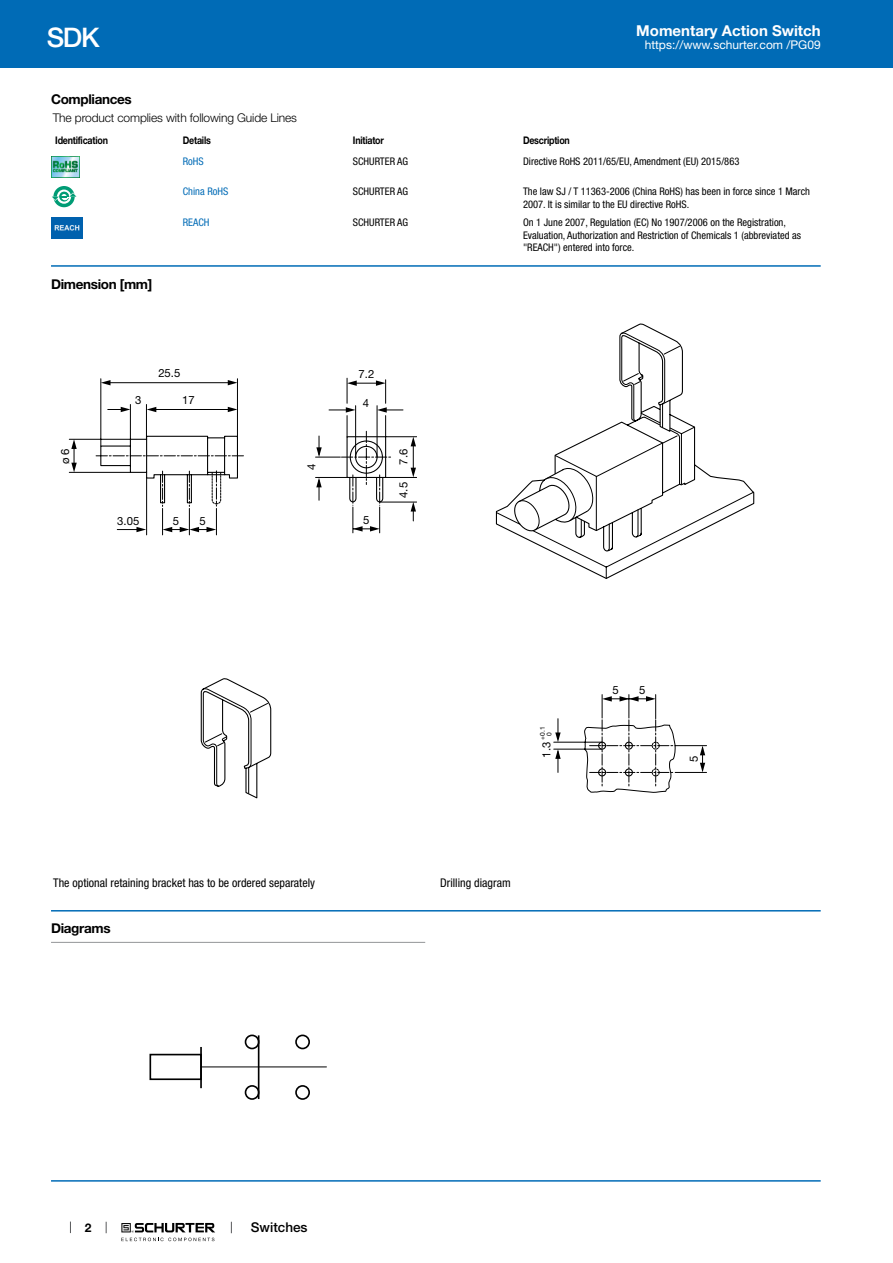
<style>
.page{position:relative;width:893px;height:1263px;background:#fff}
.page>*{position:absolute;margin:0;border:0;box-sizing:border-box;transform-origin:0 0}
.t1{font:500 27px "Helvetica Neue LT";color:#fff}
.t2{font:700 15px "Helvetica Neue LT";color:#fff}
.t3{font:700 13.5px "Helvetica Neue LT";letter-spacing:-.025em;color:#000}
.t4{font:500 13.5px "Helvetica Neue LT";color:#000}
.t5{font:condensed 12px "Helvetica Neue LT";color:#000}
.t6{font:300 12px "Helvetica Neue LT";letter-spacing:-.01em;color:#000}
.t7{font:12px "Helvetica Neue LT";color:#fff}
.t8{font:700 12px "Helvetica Neue LT";color:#000}
.t9{font:11.4px "Helvetica Neue LT";color:#000}
.t10{font:condensed 10.5px/12.6px "Helvetica Neue LT";color:#000}
.t11{font:700 10.5px "Helvetica Neue LT";letter-spacing:-.025em;color:#000;scale:.85 1}
.t12{font:condensed 10.5px "Helvetica Neue LT";color:#006bb6}
.t13{font:6.6px/6.6px "Helvetica Neue LT";color:#000;text-align:center}
</style>
<div class="page">
<svg style="left:70px;top:1221px;width:1px;height:12px"></svg>
<svg style="left:121px;top:1223px;width:94px;height:18px"></svg>
<div style="left:0;top:0;width:893px;height:68px;background:#006bb6"></div>
<img style="left:51px;top:156px;width:29px;height:21px">
<svg style="left:53px;top:186px;width:22px;height:21px"></svg>
<svg style="left:57px;top:190px;width:14px;height:14px"></svg>
<svg style="left:52px;top:192px;width:25px;height:9px"></svg>
<img style="left:51px;top:217px;width:32px;height:21px">
<hr style="left:51px;top:265px;width:770px;height:2px;background:#006bb6">
<hr style="left:101px;top:379px;width:1px;height:67px;background:#000">
<hr style="left:237px;top:379px;width:1px;height:60px;background:#000">
<hr style="left:151px;top:409px;width:81px;height:1px;background:#000">
<hr style="left:105px;top:382px;width:127px;height:1px;background:#000">
<hr style="left:130px;top:404px;width:1px;height:35px;background:#000">
<hr style="left:146px;top:404px;width:1px;height:35px;background:#000">
<hr style="left:69px;top:439px;width:61px;height:1px;background:#000">
<hr style="left:69px;top:472px;width:61px;height:1px;background:#000">
<svg style="left:108px;top:407px;width:22px;height:5px"></svg>
<svg style="left:228px;top:407px;width:9px;height:5px"></svg>
<svg style="left:147px;top:407px;width:9px;height:5px"></svg>
<svg style="left:96px;top:435px;width:148px;height:100px"></svg>
<svg style="left:228px;top:380px;width:9px;height:5px"></svg>
<svg style="left:101px;top:380px;width:10px;height:5px"></svg>
<svg style="left:71px;top:439px;width:6px;height:33px"></svg>
<hr style="left:386px;top:436px;width:31px;height:1px;background:#000">
<hr style="left:386px;top:477px;width:31px;height:1px;background:#000">
<hr style="left:380px;top:502px;width:37px;height:1px;background:#000">
<hr style="left:413px;top:441px;width:1px;height:31px;background:#000">
<svg style="left:316px;top:378px;width:87px;height:155px"></svg>
<svg style="left:411px;top:502px;width:5px;height:19px"></svg>
<svg style="left:411px;top:437px;width:5px;height:9px"></svg>
<svg style="left:411px;top:468px;width:5px;height:9px"></svg>
<svg style="left:496px;top:333px;width:258px;height:246px"></svg>
<svg style="left:201px;top:678px;width:70px;height:120px"></svg>
<svg style="left:553px;top:694px;width:154px;height:98px"></svg>
<hr style="left:51px;top:910px;width:770px;height:1px;background:#006bb6">
<hr style="left:51px;top:942px;width:374px;height:1px;background:#939598">
<svg style="left:244px;top:1034px;width:67px;height:66px"></svg>
<div style="left:149px;top:1054px;width:53px;height:26px;border:2px solid #000"></div>
<hr style="left:200px;top:1047px;width:2px;height:41px;background:#000">
<hr style="left:258px;top:1035px;width:1px;height:64px;background:#000">
<hr style="left:201px;top:1067px;width:125px;height:1px;background:#000">
<hr style="left:51px;top:1180px;width:770px;height:1px;background:#006bb6">
<h1 class="t1" style="left:47px;top:21px;width:54px">SDK</h1>
<h2 class="t2" style="left:636px;top:21px;width:186px">Momentary Action Switch</h2>
<p class="t7" style="left:645px;top:38px;width:178px">https://www.schurter.com /PG09</p>
<p class="t3" style="left:51px;top:91px;width:82px">Compliances</p>
<p class="t6" style="left:53px;top:110px;width:246px">The product complies with following Guide Lines</p>
<p class="t11" style="left:55px;top:134px;width:64px">Identification</p>
<p class="t11" style="left:183px;top:134px;width:35px">Details</p>
<p class="t11" style="left:353px;top:134px;width:38px">Initiator</p>
<p class="t11" style="left:523px;top:134px;width:57px">Description</p>
<p class="t12" style="left:183px;top:156px;width:22px">RoHS</p>
<p class="t10" style="left:353px;top:155px;width:57px">SCHURTER AG</p>
<p class="t10" style="left:523px;top:155px;width:218px">Directive RoHS 2011/65/EU, Amendment (EU) 2015/863</p>
<p class="t12" style="left:183px;top:185px;width:47px">China RoHS</p>
<p class="t10" style="left:353px;top:185px;width:57px">SCHURTER AG</p>
<p class="t10" style="left:523px;top:185px;width:289px">The law SJ / T 11363-2006 (China RoHS) has been in force since 1 March<br>2007. It is similar to the EU directive RoHS.</p>
<p class="t12" style="left:183px;top:216px;width:28px">REACH</p>
<p class="t10" style="left:353px;top:216px;width:57px">SCHURTER AG</p>
<p class="t10" style="left:523px;top:216px;width:279px">On 1 June 2007, Regulation (EC) No 1907/2006 on the Registration,<br>Evaluation, Authorization and Restriction of Chemicals 1 (abbreviated as "REACH") entered into force.</p>
<p class="t3" style="left:51px;top:275px;width:103px">Dimension [mm]</p>
<p class="t9" style="left:58px;top:464px;width:17px;rotate:-90deg">ø 6</p>
<p class="t9" style="left:158px;top:366px;width:24px">25.5</p>
<p class="t9" style="left:135px;top:394px;width:8px">3</p>
<p class="t9" style="left:182px;top:394px;width:14px">17</p>
<p class="t9" style="left:117px;top:514px;width:24px">3.05</p>
<p class="t9" style="left:173px;top:514px;width:8px">5</p>
<p class="t9" style="left:199px;top:514px;width:8px">5</p>
<p class="t9" style="left:305px;top:470px;width:8px;rotate:-90deg">4</p>
<p class="t9" style="left:359px;top:367px;width:17px">7.2</p>
<p class="t9" style="left:363px;top:396px;width:8px">4</p>
<p class="t9" style="left:363px;top:513px;width:8px">5</p>
<p class="t9" style="left:396px;top:465px;width:17px;rotate:-90deg">7.6</p>
<p class="t9" style="left:396px;top:498px;width:17px;rotate:-90deg">4.5</p>
<p class="t5" style="left:53px;top:876px;width:263px">The optional retaining bracket has to be ordered separately</p>
<p class="t3" style="left:51px;top:920px;width:61px">Diagrams</p>
<p class="t13" style="left:539px;top:740px;width:15px;rotate:-90deg">+0.1<br>0</p>
<p class="t9" style="left:540px;top:757px;width:17px;rotate:-90deg">1.3</p>
<p class="t5" style="left:440px;top:876px;width:72px">Drilling diagram</p>
<p class="t9" style="left:612px;top:683px;width:8px">5</p>
<p class="t9" style="left:639px;top:683px;width:8px">5</p>
<p class="t9" style="left:687px;top:762px;width:8px;rotate:-90deg">5</p>
<p class="t8" style="left:85px;top:1220px;width:8px">2</p>
<p class="t4" style="left:251px;top:1219px;width:58px">Switches</p>
</div>
